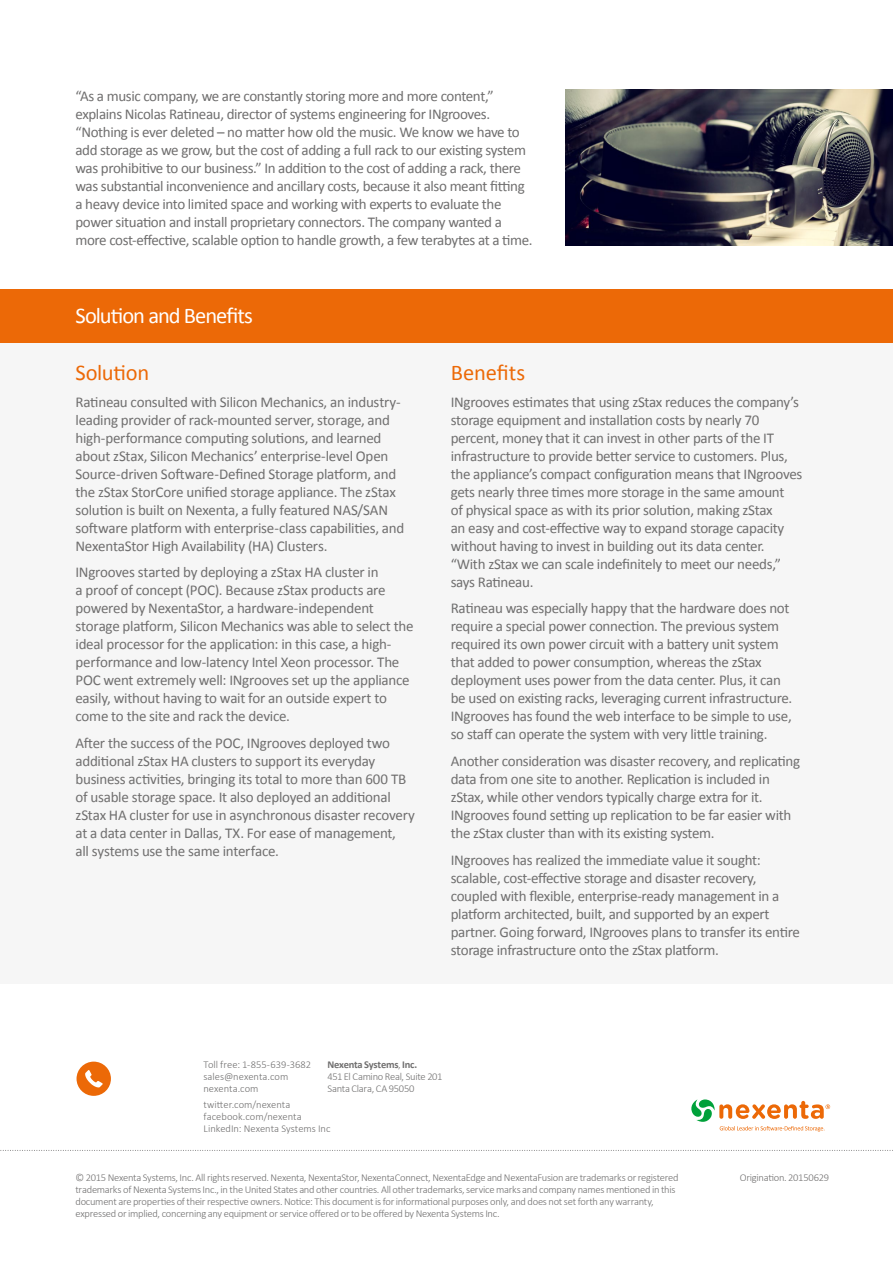
<style>
.page{position:relative;width:893px;height:1263px;background:#fff}
.page>*{position:absolute;margin:0;border:0;box-sizing:border-box;transform-origin:0 0}
.t1{font:22.5px "Calibri";letter-spacing:-.045em;color:#fff}
.t2{font:22.5px "Calibri";letter-spacing:-.005em;color:#ec6907}
.t3{font:15px/18px "Calibri";letter-spacing:-.02em;color:#706f6f}
.t4{font:300 10.5px/12px "Calibri";letter-spacing:-.025em;color:#706f6f}
.t5{font:300 10.5px/12px "Calibri";letter-spacing:.005em;color:#706f6f}
.s1{font-weight:700}
</style>
<div class="page">
<svg style="left:691px;top:1099px;width:139px;height:32px"></svg>
<div style="left:0;top:333px;width:893px;height:651px;background:#f6f6f6"></div>
<div style="left:0;top:289px;width:893px;height:54px;background:#ec6907"></div>
<svg style="left:0;top:1150px;width:893px;height:1px"></svg>
<div style="left:77px;top:1061px;width:34px;height:35px;background:#ec6907;border-radius:50%"></div>
<svg style="left:85px;top:1070px;width:18px;height:17px"></svg>
<img style="left:566px;top:89px;width:327px;height:157px">
<p class="t3" style="left:75px;top:87px;width:459px">“As a music company, we are constantly storing more and more content,” explains Nicolas Ratineau, director of systems engineering for INgrooves. “Nothing is ever deleted – no matter how old the music. We know we have to add storage as we grow, but the cost of adding a full rack to our existing system was prohibitive to our business.” In addition to the cost of adding a rack, there was substantial inconvenience and ancillary costs, because it also meant fitting a heavy device into limited space and working with experts to evaluate the power situation and install proprietary connectors. The company wanted a more cost-effective, scalable option to handle growth, a few terabytes at a time.</p>
<h1 class="t1" style="left:75px;top:301px;width:179px">Solution and Benefits</h1>
<h1 class="t2" style="left:75px;top:359px;width:75px">Solution</h1>
<p class="t3" style="left:75px;top:393px;width:330px">Ratineau consulted with Silicon Mechanics, an industry&shy;leading provider of rack-mounted server, storage, and high-performance computing solutions, and learned about zStax, Silicon Mechanics’ enterprise-level Open Source-driven Software-Defined Storage platform, and the zStax StorCore unified storage appliance. The zStax solution is built on Nexenta, a fully featured NAS/SAN software platform with enterprise-class capabilities, and NexentaStor High Availability (HA) Clusters.</p>
<p class="t3" style="left:75px;top:563px;width:339px">INgrooves started by deploying a zStax HA cluster in<br>a proof of concept (POC). Because zStax products are powered by NexentaStor, a hardware-independent storage platform, Silicon Mechanics was able to select the ideal processor for the application: in this case, a high&shy;performance and low-latency Intel Xeon processor. The POC went extremely well: INgrooves set up the appliance easily, without having to wait for an outside expert to come to the site and rack the device.</p>
<p class="t3" style="left:75px;top:734px;width:341px">After the success of the POC, INgrooves deployed two additional zStax HA clusters to support its everyday business activities, bringing its total to more than 600 TB of usable storage space. It also deployed an additional zStax HA cluster for use in asynchronous disaster recovery at a data center in Dallas, TX. For ease of management,<br>all systems use the same interface.</p>
<h1 class="t2" style="left:451px;top:359px;width:76px">Benefits</h1>
<p class="t3" style="left:451px;top:393px;width:353px">INgrooves estimates that using zStax reduces the company’s storage equipment and installation costs by nearly 70 percent, money that it can invest in other parts of the IT infrastructure to provide better service to customers. Plus, the appliance’s compact configuration means that INgrooves gets nearly three times more storage in the same amount<br>of physical space as with its prior solution, making zStax<br>an easy and cost-effective way to expand storage capacity without having to invest in building out its data center. “With zStax we can scale indefinitely to meet our needs,” says Ratineau.</p>
<p class="t3" style="left:451px;top:599px;width:343px">Ratineau was especially happy that the hardware does not require a special power connection. The previous system required its own power circuit with a battery unit system that added to power consumption, whereas the zStax deployment uses power from the data center. Plus, it can be used on existing racks, leveraging current infrastructure.<br>INgrooves has found the web interface to be simple to use, so staff can operate the system with very little training.</p>
<p class="t3" style="left:451px;top:752px;width:351px">Another consideration was disaster recovery, and replicating data from one site to another. Replication is included in zStax, while other vendors typically charge extra for it.<br>INgrooves found setting up replication to be far easier with the zStax cluster than with its existing system.</p>
<p class="t3" style="left:451px;top:850px;width:351px">INgrooves has realized the immediate value it sought: scalable, cost-effective storage and disaster recovery, coupled with flexible, enterprise-ready management in a platform architected, built, and supported by an expert partner. Going forward, INgrooves plans to transfer its entire storage infrastructure onto the zStax platform.</p>
<p class="t5" style="left:203px;top:1058px;width:109px">Toll free: 1-855-639-3682 sales@nexenta.com nexenta.com</p>
<p class="t5" style="left:203px;top:1098px;width:129px">twitter.com/nexenta facebook.com/nexenta<br>LinkedIn: Nexenta Systems Inc</p>
<p class="t4" style="left:327px;top:1058px;width:117px"><span class="s1">Nexenta Systems</span>, <span class="s1">Inc.<br></span>451 El Camino Real, Suite 201<br>Santa Clara, CA 95050</p>
<p class="t4" style="left:75px;top:1171px;width:604px">© 2015 Nexenta Systems, Inc. All rights reserved. Nexenta, NexentaStor, NexentaConnect, NexentaEdge and NexentaFusion are trademarks or registered trademarks of Nexenta Systems Inc., in the United States and other countries. All other trademarks, service marks and company names mentioned in this document are properties of their respective owners. Notice: This document is for informational purposes only, and does not set forth any warranty, expressed or implied, concerning any equipment or service offered or to be offered by Nexenta Systems Inc.</p>
<p class="t4" style="left:740px;top:1171px;width:91px">Origination. 20150629</p>
</div>
